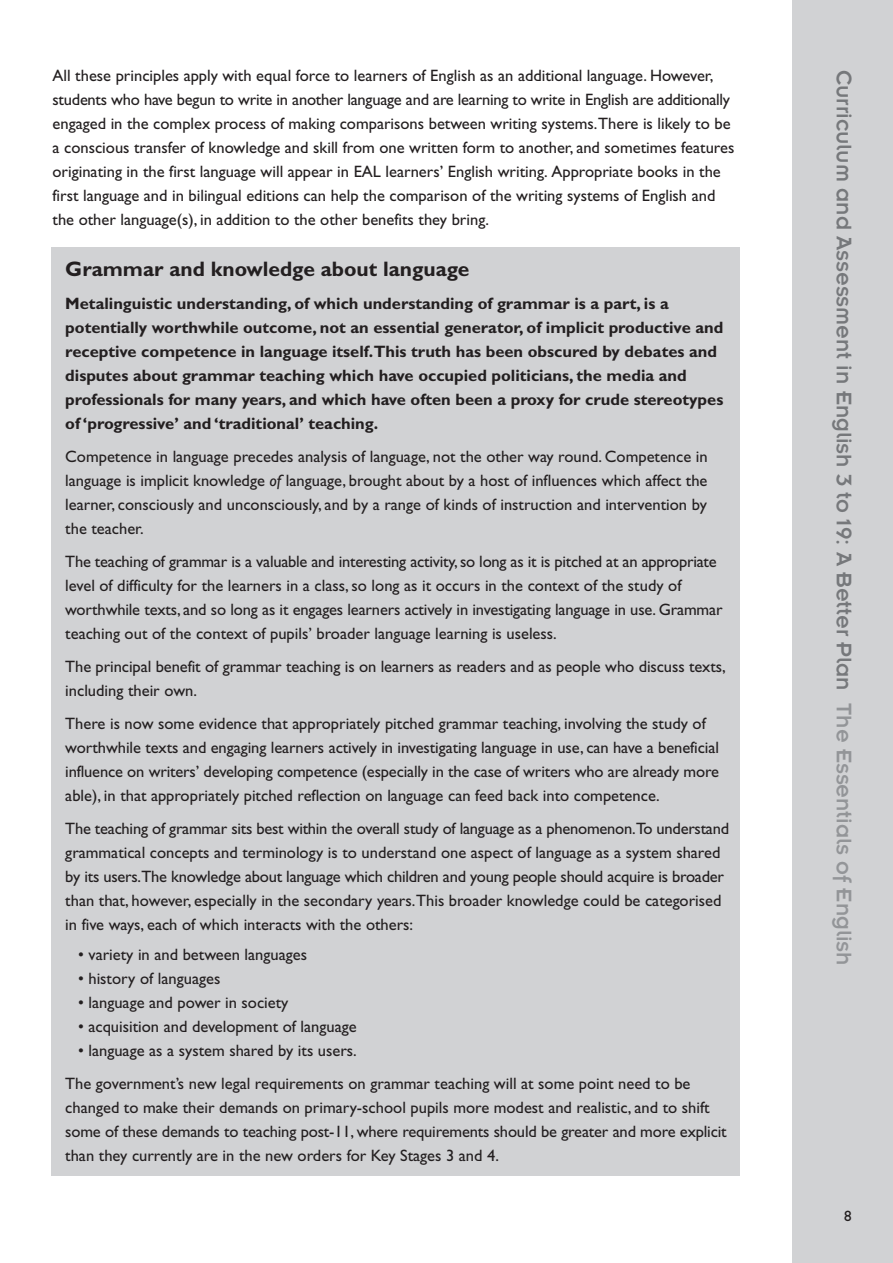
<style>
.page{position:relative;width:893px;height:1263px;background:#fff}
.page>*{position:absolute;margin:0;border:0;box-sizing:border-box;transform-origin:0 0}
.t1{font:23.25px "Insignia";color:#76787b}
.t2{font:700 21px "Gill Sans";color:#231f20}
.t3{font:16.5px/24px "Gill Sans";color:#231f20}
.t4{font:700 16.5px/24px "Gill Sans";color:#231f20}
.t5{font:15px "Gill Sans";color:#231f20}
.s1{font-style:italic}
.s2{color:#939598}
</style>
<div class="page">
<div style="left:51px;top:247px;width:689px;height:929px;background:#d1d2d4"></div>
<div style="left:792px;top:0;width:101px;height:1263px;background:#d1d2d4"></div>
<p class="t3" style="left:53px;top:65px;width:683px">All these principles apply with equal force to learners of English as an additional language. However, students who have begun to write in another language and are learning to write in English are additionally engaged in the complex process of making comparisons between writing systems.There is likely to be a conscious transfer of knowledge and skill from one written form to another, and sometimes features originating in the first language will appear in EAL learners’ English writing. Appropriate books in the first language and in bilingual editions can help the comparison of the writing systems of English and the other language(s), in addition to the other benefits they bring.</p>
<p class="t2" style="left:65px;top:261px;width:406px">Grammar and knowledge about language</p>
<p class="t4" style="left:65px;top:293px;width:660px">Metalinguistic understanding, of which understanding of grammar is a part, is a potentially worthwhile outcome, not an essential generator, of implicit productive and receptive competence in language itself.This truth has been obscured by debates and disputes about grammar teaching which have occupied politicians, the media and professionals for many years, and which have often been a proxy for crude stereotypes of ‘progressive’ and ‘traditional’ teaching.</p>
<p class="t3" style="left:65px;top:446px;width:644px;text-align:justify">Competence in language precedes analysis of language, not the other way round. Competence in language is implicit knowledge <span class="s1">of</span> language, brought about by a host of influences which affect the learner, consciously and unconsciously, and by a range of kinds of instruction and intervention by the teacher.</p>
<p class="t3" style="left:65px;top:551px;width:659px">The teaching of grammar is a valuable and interesting activity, so long as it is pitched at an appropriate level of difficulty for the learners in a class, so long as it occurs in the context of the study of worthwhile texts, and so long as it engages learners actively in investigating language in use. Grammar teaching out of the context of pupils’ broader language learning is useless.</p>
<p class="t3" style="left:65px;top:656px;width:662px">The principal benefit of grammar teaching is on learners as readers and as people who discuss texts, including their own.</p>
<p class="t3" style="left:65px;top:713px;width:655px">There is now some evidence that appropriately pitched grammar teaching, involving the study of worthwhile texts and engaging learners actively in investigating language in use, can have a beneficial influence on writers’ developing competence (especially in the case of writers who are already more able), in that appropriately pitched reflection on language can feed back into competence.</p>
<p class="t3" style="left:65px;top:818px;width:665px">The teaching of grammar sits best within the overall study of language as a phenomenon.To understand grammatical concepts and terminology is to understand one aspect of language as a system shared by its users.The knowledge about language which children and young people should acquire is broader than that, however, especially in the secondary years.This broader knowledge could be categorised in five ways, each of which interacts with the others:</p>
<p class="t3" style="left:78px;top:944px;width:230px">• variety in and between languages</p>
<p class="t3" style="left:78px;top:968px;width:144px">• history of languages</p>
<p class="t3" style="left:78px;top:992px;width:212px">• language and power in society</p>
<p class="t3" style="left:78px;top:1016px;width:280px">• acquisition and development of language</p>
<p class="t3" style="left:65px;top:1035px;width:627px;line-height:33px;text-indent:13px">• language as a system shared by its users.<br>The government’s new legal requirements on grammar teaching will at some point need to be</p>
<p class="t3" style="left:65px;top:1097px;width:663px">changed to make their demands on primary-school pupils more modest and realistic, and to shift some of these demands to teaching post-11, where requirements should be greater and more explicit than they currently are in the new orders for Key Stages 3 and 4.</p>
<h1 class="t1" style="left:851px;top:70px;width:897px;rotate:90deg">Curriculum and Assessment in English 3 to 19: A Better Plan <span class="s2">The Essentials of English</span></h1>
<p class="t5" style="left:844px;top:1210px;width:9px">8</p>
</div>
